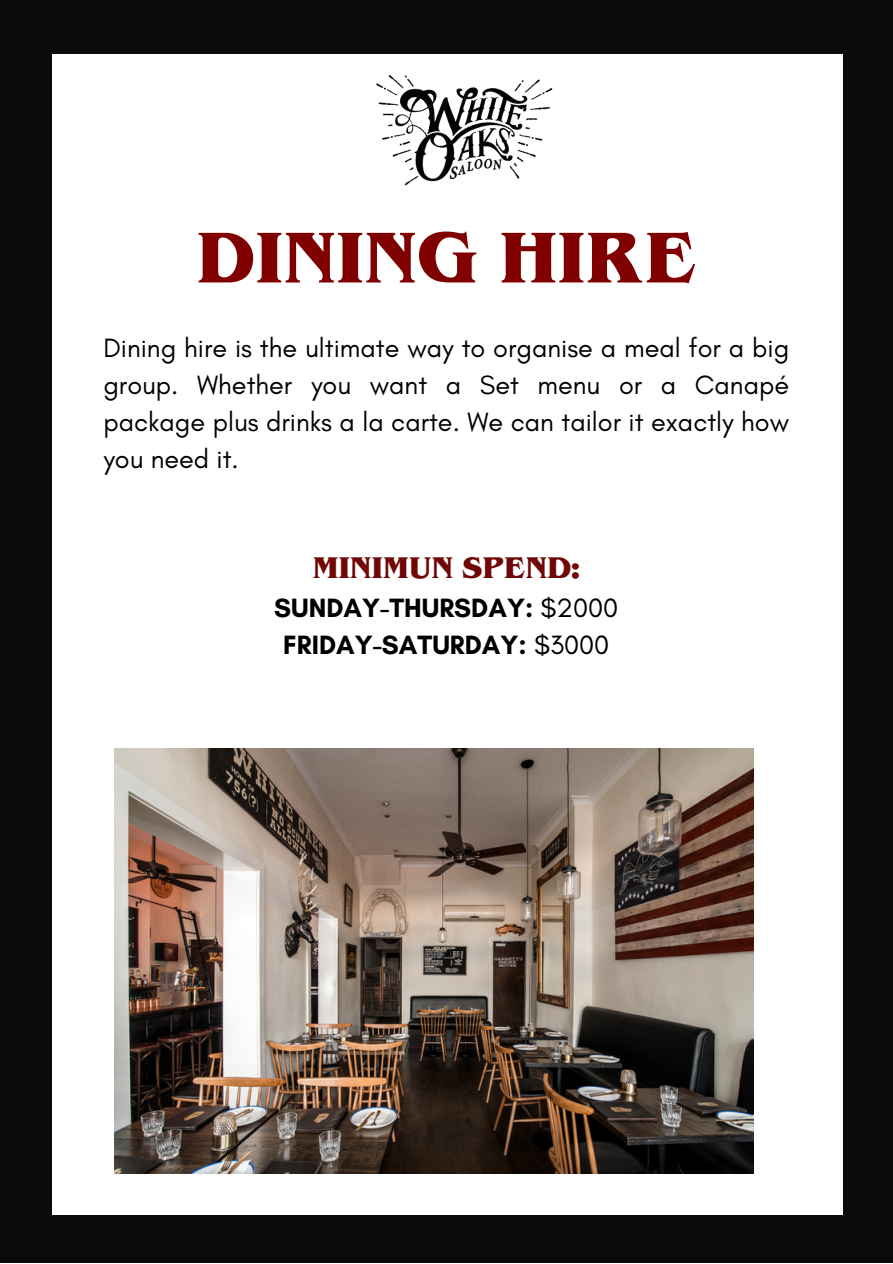
<style>
.page{position:relative;width:893px;height:1264px;background:#fff}
.page>*{position:absolute;margin:0;border:0;box-sizing:border-box;transform-origin:0 0}
.t1{font:700 65.85px "Benguiat";color:#800000}
.t2{font:27px/37px "Glacial Indifference";color:#000;text-align:justify}
.t3{font:700 27px "Glacial Indifference";color:#000}
.t4{font:700 27px "Benguiat";color:#700606}
.s1{font-weight:400}
</style>
<div class="page">
<div style="left:0;top:0;width:892px;height:1262px;background:#0b0b0b"></div>
<div style="left:52px;top:55px;width:790px;height:1160px;background:#fff"></div>
<img style="left:376px;top:75px;width:177px;height:111px">
<img style="left:114px;top:748px;width:639px;height:425px">
<p class="t1" style="left:196px;top:215px;width:502px">DINING HIRE</p>
<p class="t2" style="left:103px;top:329px;width:687px">Dining hire is the ultimate way to organise a meal for a big group. Whether you want a Set menu or a Canapé package plus drinks a la carte. We can tailor it exactly how you need it.</p>
<p class="t4" style="left:313px;top:550px;width:268px">MINIMUN SPEND:</p>
<p class="t3" style="left:274px;top:591px;width:345px">SUNDAY-THURSDAY: <span class="s1">$2000</span></p>
<p class="t3" style="left:283px;top:628px;width:327px">FRIDAY-SATURDAY: <span class="s1">$3000</span></p>
</div>
